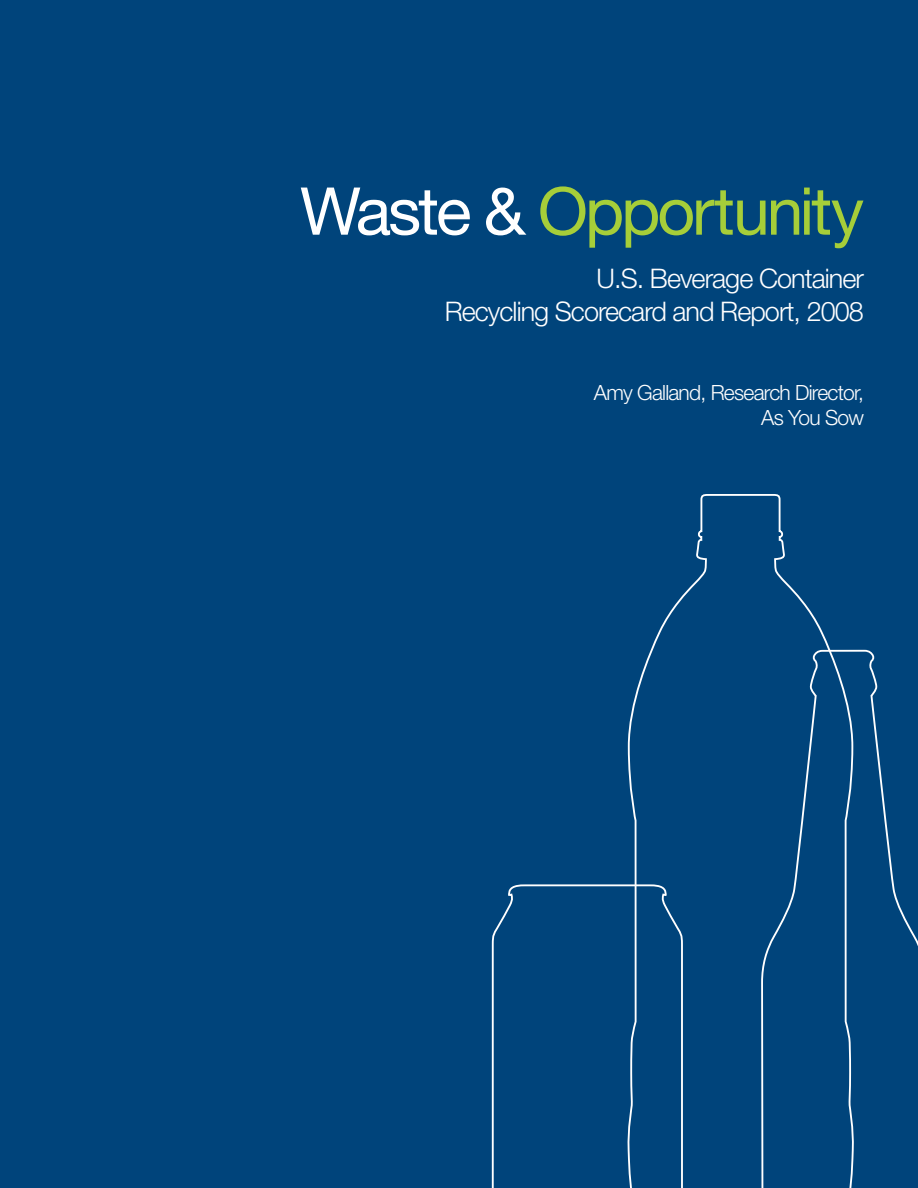
<style>
.page{position:relative;width:918px;height:1188px;background:#00447b}
.page>*{position:absolute;margin:0;border:0;box-sizing:border-box;transform-origin:0 0}
.t1{font:66px "Helvetica Neue";letter-spacing:-.045em;color:#a6ce39}
.t2{font:300 27px/33px "Helvetica Neue";letter-spacing:-.035em;color:#fff;text-align:right}
.t3{font:300 21px/25.5px "Helvetica Neue";letter-spacing:-.035em;color:#fff;text-align:right}
.s1{color:#fff}
</style>
<div class="page">
<svg style="left:855px;top:649px;width:63px;height:297px"></svg>
<svg style="left:627px;top:494px;width:228px;height:694px"></svg>
<svg style="left:492px;top:884px;width:192px;height:304px"></svg>
<h1 class="t1" style="left:300px;top:172px;width:566px"><span class="s1">Waste &amp;</span> Opportunity</h1>
<p class="t2" style="left:445px;top:261px;width:421px">U.S. Beverage Container<br>Recycling Scorecard and Report, 2008</p>
<p class="t3" style="left:594px;top:379px;width:272px">Amy Galland, Research Director,<br>As You Sow</p>
</div>
